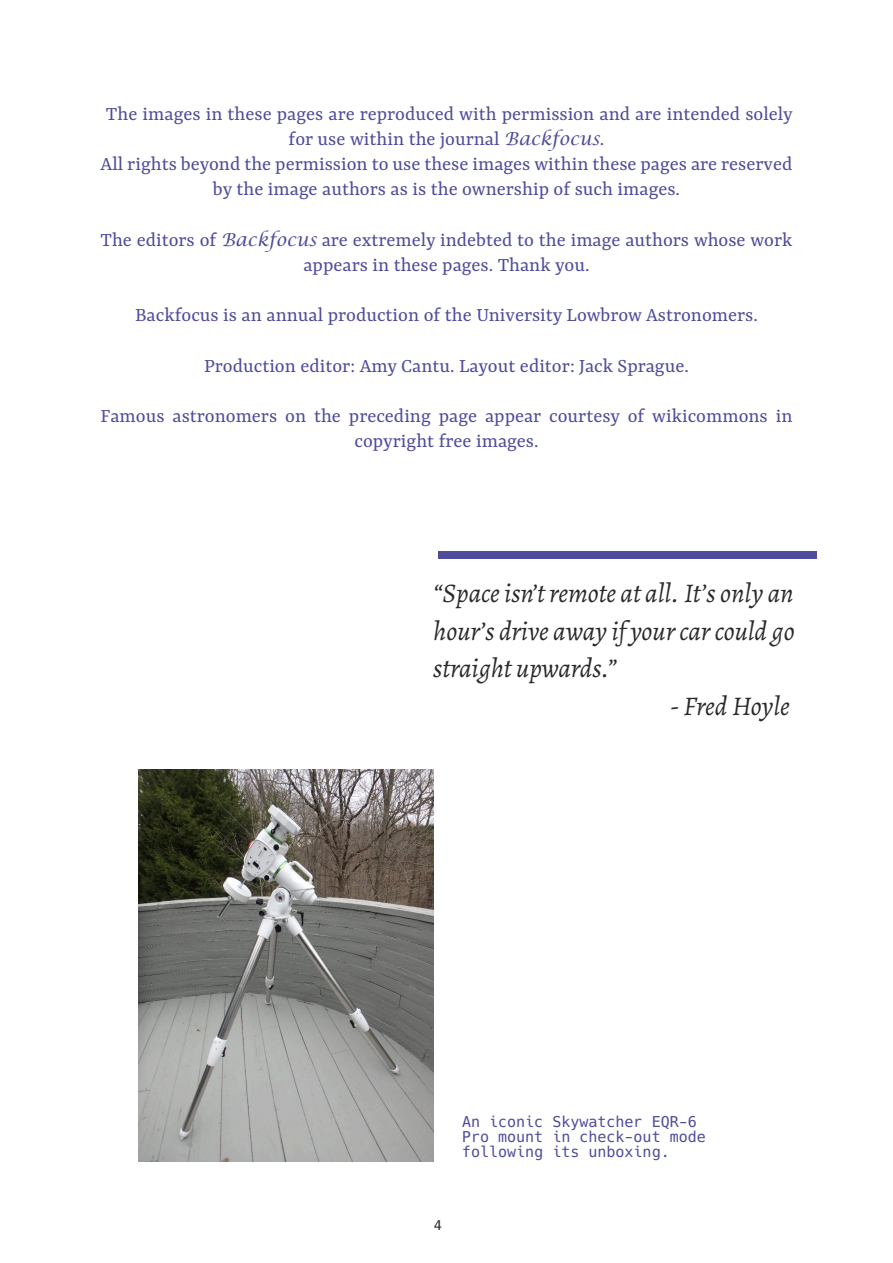
<style>
.page{position:relative;width:893px;height:1263px;background:#fff}
.page>*{position:absolute;margin:0;border:0;box-sizing:border-box;transform-origin:0 0}
.t1{font:italic 27px/37.5px "Alegreya";color:#2b292a;text-align:justify}
.t2{font:21px/25.2px "Yrsa";color:#4e4c9b;text-align:center}
.t3{font:7.35px/15px "Hack";color:#4e4c9b}
.t4{font:6.6px "Hack";color:#2b292a}
.s1{font-family:"Lucida Calligraphy";font-style:italic;font-size:18px}
</style>
<div class="page">
<img style="left:138px;top:770px;width:295px;height:391px">
<div style="left:438px;top:551px;width:378px;height:8px;background:#4e4c9b"></div>
<p class="t2" style="left:101px;top:102px;width:694px">The images in these pages are reproduced with permission and are intended solely for use within the journal <span class="s1">Backfocus</span>.<br>All rights beyond the permission to use these images within these pages are reserved by the image authors as is the ownership of such images.</p>
<p class="t2" style="left:101px;top:228px;width:693px">The editors of <span class="s1">Backfocus</span> are extremely indebted to the image authors whose work appears in these pages. Thank you.</p>
<p class="t2" style="left:135px;top:303px;width:624px">Backfocus is an annual production of the University Lowbrow Astronomers.</p>
<p class="t2" style="left:204px;top:354px;width:486px">Production editor: Amy Cantu. Layout editor: Jack Sprague.</p>
<p class="t2" style="left:101px;top:404px;width:693px">Famous astronomers on the preceding page appear courtesy of wikicommons in copyright free images.</p>
<p class="t1" style="left:433px;top:577px;width:363px">“Space isn’t remote at all. It’s only an hour’s drive away if your car could go straight upwards.”</p>
<p class="t1" style="left:670px;top:689px;width:121px">- Fred Hoyle</p>
<p class="t3" style="left:462px;top:1117px;width:245px">An iconic Skywatcher EQR-6<br>Pro mount in check-out mode following its unboxing.</p>
<p class="t4" style="left:434px;top:1223px;width:10px">4</p>
</div>
